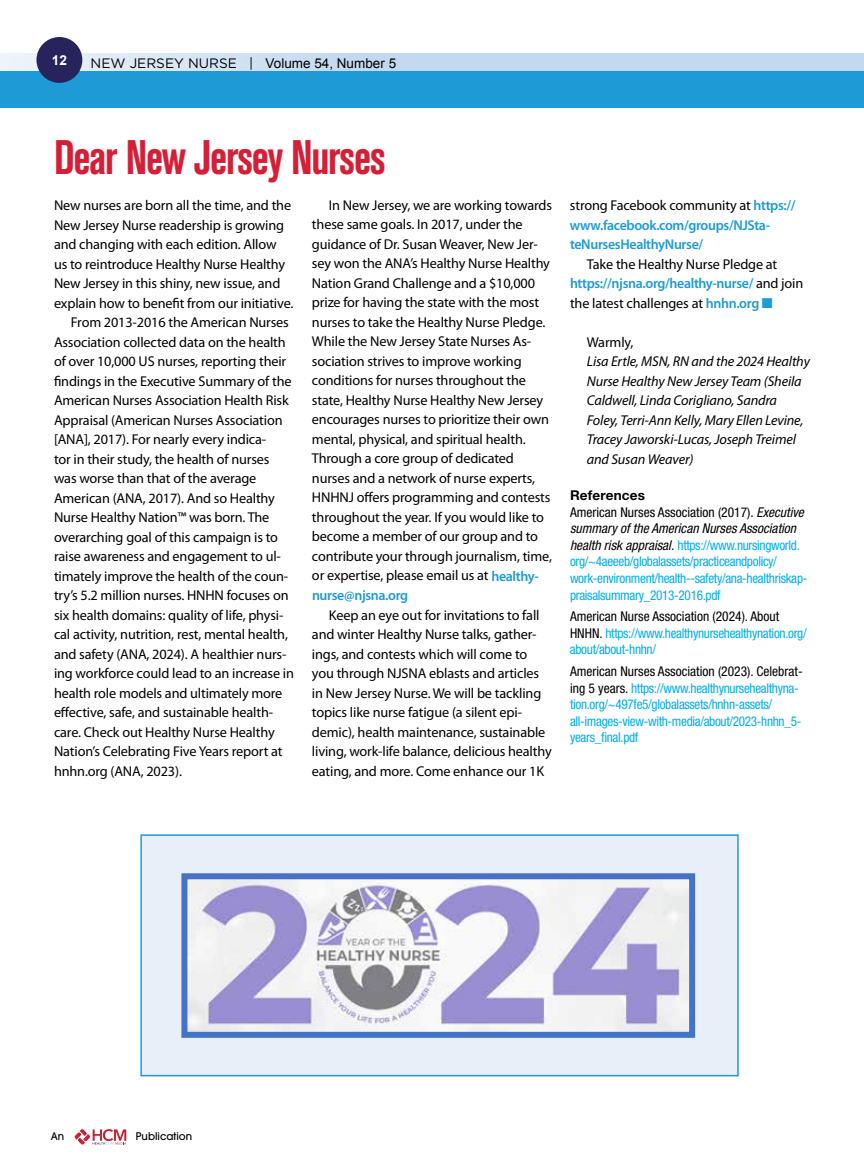
<style>
.page{position:relative;width:864px;height:1175px;background:#fff}
.page>*{position:absolute;margin:0;border:0;box-sizing:border-box;transform-origin:0 0}
.t1{font:700 condensed 48px "Akzidenz Grotesk BE";letter-spacing:-.03em;color:#d41f37;scale:.9 1}
.t2{font:14.25px/19.5px "Myriad Pro";letter-spacing:-.01em;color:#000}
.t3{font:italic 14.25px/19.5px "Myriad Pro";letter-spacing:-.01em;color:#000}
.t4{font:600 14.25px/19.5px "Myriad Pro";letter-spacing:-.025em;color:#1e9ad6}
.t5{font:700 13.65px "Arial";color:#fff}
.t6{font:condensed 13.5px/16.5px "Helvetica Neue LT Std";letter-spacing:-.025em;color:#00aeef}
.t7{font:13.5px "Arial";color:#000}
.t8{font:500 10.5px "Avant Garde";color:#000}
.s1{font-family:"Gotham";font-size:13.65px}
.s2{font-weight:600;color:#1e9ad6}
.s3{font-weight:400;color:#000}
.s4{color:#1e9ad6}
.s5{font-weight:700;font-stretch:normal;color:#000}
.s6{color:#000}
.s7{font-style:italic;color:#000}
</style>
<div class="page">
<div style="left:0;top:71px;width:864px;height:36px;background:#1e9ad6"></div>
<svg style="left:0;top:53px;width:864px;height:18px;background:#caddf2"></svg>
<div style="left:36px;top:37px;width:46px;height:46px;background:#27235c;border-radius:50%"></div>
<svg style="left:74px;top:1128px;width:52px;height:17px"></svg>
<div style="left:140px;top:834px;width:599px;height:242px;background:#e8eff9;border:2px solid #1e9ad6"></div>
<svg style="left:181px;top:873px;width:515px;height:165px"></svg>
<p class="t5" style="left:52px;top:51px;width:17px">12</p>
<p class="t7" style="left:91px;top:54px;width:307px"><span class="s1">NEW JERSEY NURSE |</span> Volume 54, Number 5</p>
<h1 class="t1" style="left:54px;top:129px;width:370px">Dear New Jersey Nurses</h1>
<p class="t2" style="left:54px;top:196px;width:239px">New nurses are born all the time, and the</p>
<p class="t2" style="left:54px;top:215px;width:232px">New Jersey Nurse readership is growing</p>
<p class="t2" style="left:54px;top:235px;width:224px">and changing with each edition. Allow</p>
<p class="t2" style="left:54px;top:254px;width:233px">us to reintroduce Healthy Nurse Healthy</p>
<p class="t2" style="left:54px;top:274px;width:228px">New Jersey in this shiny, new issue, and</p>
<p class="t2" style="left:54px;top:293px;width:241px">explain how to benefit from our initiative.</p>
<p class="t2" style="left:71px;top:313px;width:220px">From 2013-2016 the American Nurses</p>
<p class="t2" style="left:54px;top:332px;width:233px">Association collected data on the health</p>
<p class="t2" style="left:54px;top:352px;width:234px">of over 10,000 US nurses, reporting their</p>
<p class="t2" style="left:54px;top:371px;width:239px">findings in the Executive Summary of the</p>
<p class="t2" style="left:54px;top:391px;width:236px">American Nurses Association Health Risk</p>
<p class="t2" style="left:54px;top:410px;width:230px">Appraisal (American Nurses Association</p>
<p class="t2" style="left:54px;top:430px;width:214px">[ANA], 2017). For nearly every indica-</p>
<p class="t2" style="left:54px;top:449px;width:217px">tor in their study, the health of nurses</p>
<p class="t2" style="left:54px;top:469px;width:204px">was worse than that of the average</p>
<p class="t2" style="left:54px;top:488px;width:222px">American (ANA, 2017). And so Healthy</p>
<p class="t2" style="left:54px;top:508px;width:217px">Nurse Healthy Nation™ was born. The</p>
<p class="t2" style="left:54px;top:527px;width:226px">overarching goal of this campaign is to</p>
<p class="t2" style="left:54px;top:547px;width:229px">raise awareness and engagement to ul-</p>
<p class="t2" style="left:54px;top:566px;width:236px">timately improve the health of the coun-</p>
<p class="t2" style="left:54px;top:586px;width:236px">try’s 5.2 million nurses. HNHN focuses on</p>
<p class="t2" style="left:54px;top:605px;width:231px">six health domains: quality of life, physi-</p>
<p class="t2" style="left:54px;top:625px;width:235px">cal activity, nutrition, rest, mental health,</p>
<p class="t2" style="left:54px;top:644px;width:234px">and safety (ANA, 2024). A healthier nurs-</p>
<p class="t2" style="left:54px;top:664px;width:242px">ing workforce could lead to an increase in</p>
<p class="t2" style="left:54px;top:683px;width:230px">health role models and ultimately more</p>
<p class="t2" style="left:54px;top:703px;width:221px">effective, safe, and sustainable health-</p>
<p class="t2" style="left:54px;top:722px;width:222px">care. Check out Healthy Nurse Healthy</p>
<p class="t2" style="left:54px;top:742px;width:230px">Nation’s Celebrating Five Years report at</p>
<p class="t2" style="left:54px;top:761px;width:130px">hnhn.org (ANA, 2023).</p>
<p class="t2" style="left:312px;top:196px;width:241px;text-indent:17px">In New Jersey, we are working towards these same goals. In 2017, under the guidance of Dr. Susan Weaver, New Jer&shy;sey won the ANA’s Healthy Nurse Healthy Nation Grand Challenge and a $10,000 prize for having the state with the most nurses to take the Healthy Nurse Pledge.<br>While the New Jersey State Nurses As&shy;sociation strives to improve working conditions for nurses throughout the state, Healthy Nurse Healthy New Jersey encourages nurses to prioritize their own mental, physical, and spiritual health.<br>Through a core group of dedicated nurses and a network of nurse experts, HNHNJ offers programming and contests throughout the year. If you would like to become a member of our group and to contribute your through journalism, time, or expertise, please email us at <span class="s2">healthy&shy;nurse@njsna.org</span></p>
<p class="t2" style="left:312px;top:605px;width:241px;text-indent:17px">Keep an eye out for invitations to fall and winter Healthy Nurse talks, gather&shy;ings, and contests which will come to you through NJSNA eblasts and articles in New Jersey Nurse. We will be tackling topics like nurse fatigue (a silent epi&shy;demic), health maintenance, sustainable living, work-life balance, delicious healthy eating, and more. Come enhance our 1K</p>
<p class="t4" style="left:570px;top:196px;width:227px"><span class="s3">strong Facebook community at</span> https:// www.facebook.com/groups/NJSta&shy;teNursesHealthyNurse/</p>
<p class="t2" style="left:570px;top:254px;width:235px;text-indent:17px">Take the Healthy Nurse Pledge at <span class="s2">https://njsna.org/healthy-nurse/</span> and join the latest challenges at <span class="s2">hnhn.org</span> <span class="s4">■</span></p>
<p class="t2" style="left:587px;top:332px;width:48px">Warmly,</p>
<p class="t3" style="left:587px;top:352px;width:225px">Lisa Ertle, MSN, RN and the 2024 Healthy Nurse Healthy New Jersey Team (Sheila Caldwell, Linda Corigliano, Sandra Foley, Terri-Ann Kelly, Mary Ellen Levine, Tracey Jaworski-Lucas, Joseph Treimel and Susan Weaver)</p>
<p class="t6" style="left:570px;top:487px;width:239px"><span class="s5">References<br></span><span class="s6">American Nurses Association (2017).</span> <span class="s7">Executive summary of the American Nurses Association health risk appraisal.</span> https://www.nursingworld. org/~4aeeeb/globalassets/practiceandpolicy/ work-environment/health--safety/ana-healthriskap&shy;praisalsummary_2013-2016.pdf</p>
<p class="t6" style="left:570px;top:608px;width:238px"><span class="s6">American Nurse Association (2024). About<br>HNHN.</span> https://www.healthynursehealthynation.org/ about/about-hnhn/</p>
<p class="t6" style="left:570px;top:663px;width:234px"><span class="s6">American Nurses Association (2023). Celebrat&shy;ing 5 years.</span> https://www.healthynursehealthyna&shy;tion.org/~497fe5/globalassets/hnhn-assets/ all-images-view-with-media/about/2023-hnhn_5- years_final.pdf</p>
<p class="t8" style="left:51px;top:1129px;width:15px">An</p>
<p class="t8" style="left:136px;top:1129px;width:58px">Publication</p>
</div>
